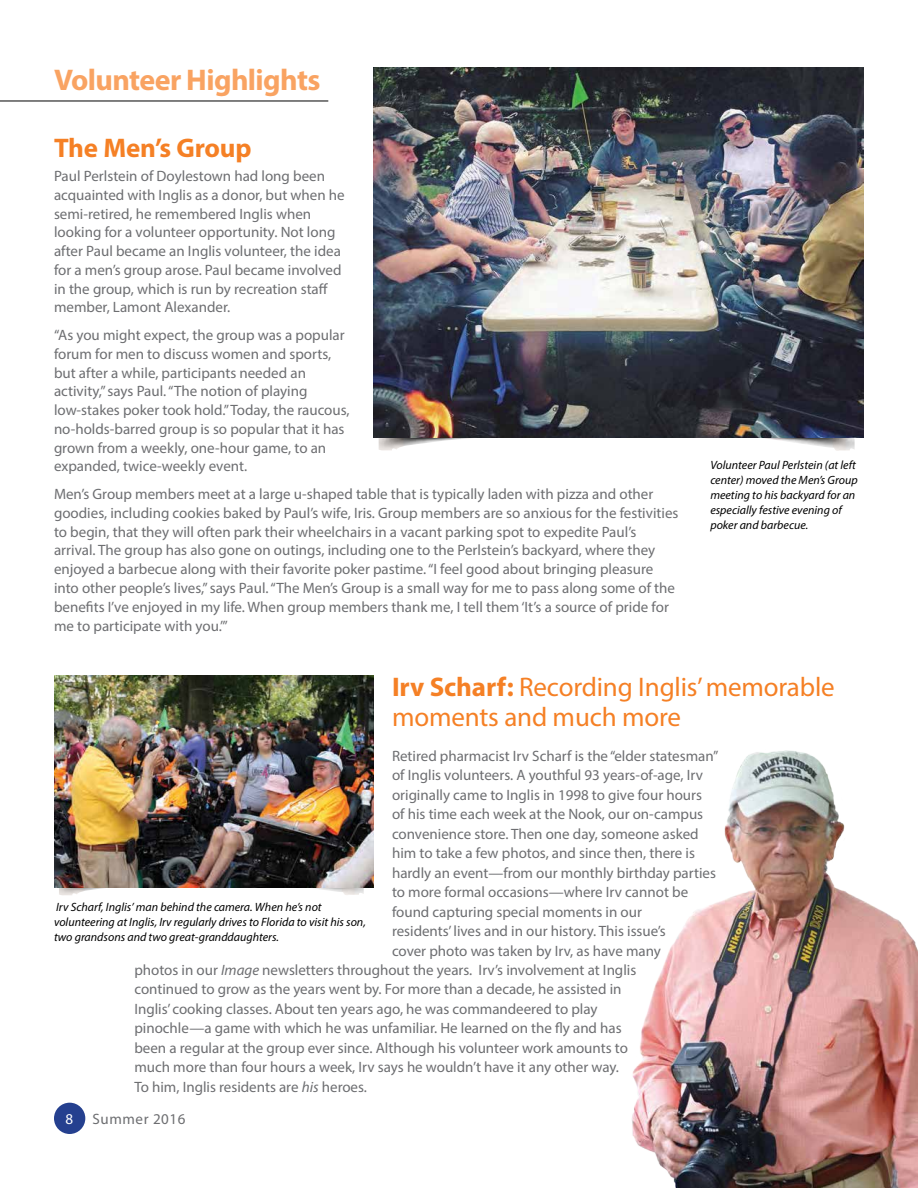
<style>
.page{position:relative;width:918px;height:1188px;background:#fff}
.page>*{position:absolute;margin:0;border:0;box-sizing:border-box;transform-origin:0 0}
.t1{font:700 30px "Myriad Pro";letter-spacing:-.02em;color:#f9a362}
.t2{font:27px/30px "Myriad Pro";letter-spacing:-.005em;color:#f58025}
.t3{font:700 27px "Myriad Pro";letter-spacing:-.005em;color:#f58025}
.t4{font:15px/19.5px "Myriad Pro";color:#6d6e71}
.t5{font:15px "Myriad Pro";letter-spacing:.04em;color:#6d6e71}
.t6{font:15px "Myriad Pro";color:#fff}
.t7{font:italic 12px/15px "Myriad Pro";color:#000}
.s1{font-weight:700}
.s2{font-style:italic}
</style>
<div class="page">
<div style="left:54px;top:1103px;width:31px;height:31px;background:#25408f;border-radius:50%"></div>
<hr style="left:0;top:101px;width:328px;height:1px;background:#000">
<img style="left:379px;top:437px;width:155px;height:14px">
<img style="left:721px;top:437px;width:134px;height:14px">
<img style="left:374px;top:68px;width:490px;height:369px">
<img style="left:59px;top:887px;width:155px;height:8px">
<img style="left:230px;top:887px;width:134px;height:8px">
<img style="left:54px;top:676px;width:320px;height:211px">
<img style="left:632px;top:750px;width:286px;height:438px">
<h1 class="t1" style="left:54px;top:60px;width:268px">Volunteer Highlights</h1>
<h2 class="t3" style="left:54px;top:130px;width:199px">The Men’s Group</h2>
<p class="t4" style="left:54px;top:166px;width:292px;line-height:18.8px">Paul Perlstein of Doylestown had long been acquainted with Inglis as a donor, but when he semi-retired, he remembered Inglis when looking for a volunteer opportunity. Not long after Paul became an Inglis volunteer, the idea for a men’s group arose. Paul became involved in the group, which is run by recreation staff member, Lamont Alexander.</p>
<p class="t4" style="left:54px;top:325px;width:297px;line-height:18.8px">“As you might expect, the group was a popular forum for men to discuss women and sports, but after a while, participants needed an activity,” says Paul. “The notion of playing low-stakes poker took hold.” Today, the raucous, no-holds-barred group is so popular that it has grown from a weekly, one-hour game, to an expanded, twice-weekly event.</p>
<p class="t4" style="left:54px;top:484px;width:626px;line-height:18.9px">Men’s Group members meet at a large u-shaped table that is typically laden with pizza and other goodies, including cookies baked by Paul’s wife, Iris. Group members are so anxious for the festivities to begin, that they will often park their wheelchairs in a vacant parking spot to expedite Paul’s arrival. The group has also gone on outings, including one to the Perlstein’s backyard, where they enjoyed a barbecue along with their favorite poker pastime. “I feel good about bringing pleasure into other people’s lives,” says Paul. “The Men’s Group is a small way for me to pass along some of the benefits I’ve enjoyed in my life. When group members thank me, I tell them ‘It’s a source of pride for me to participate with you.’”</p>
<p class="t7" style="left:710px;top:458px;width:149px">Volunteer Paul Perlstein (at left center) moved the Men’s Group meeting to his backyard for an especially festive evening of poker and barbecue.</p>
<h2 class="t2" style="left:392px;top:672px;width:444px"><span class="s1">Irv Scharf:</span> Recording Inglis’ memorable moments and much more</h2>
<p class="t4" style="left:392px;top:746px;width:328px">Retired pharmacist Irv Scharf is the “elder statesman” of Inglis volunteers. A youthful 93 years-of-age, Irv originally came to Inglis in 1998 to give four hours<br>of his time each week at the Nook, our on-campus convenience store. Then one day, someone asked him to take a few photos, and since then, there is hardly an event—from our monthly birthday parties to more formal occasions—where Irv cannot be found capturing special moments in our<br>residents’ lives and in our history. This issue’s<br>cover photo was taken by Irv, as have many</p>
<p class="t7" style="left:54px;top:899px;width:313px">Irv Scharf, Inglis’ man behind the camera. When he’s not volunteering at Inglis, Irv regularly drives to Florida to visit his son, two grandsons and two great-granddaughters.</p>
<p class="t4" style="left:134px;top:960px;width:503px">photos in our <span class="s2">Image</span> newsletters throughout the years. Irv’s involvement at Inglis continued to grow as the years went by. For more than a decade, he assisted in Inglis’ cooking classes. About ten years ago, he was commandeered to play pinochle—a game with which he was unfamiliar. He learned on the fly and has been a regular at the group ever since. Although his volunteer work amounts to much more than four hours a week, Irv says he wouldn’t have it any other way.<br>To him, Inglis residents are <span class="s2">his</span> heroes.</p>
<p class="t6" style="left:65px;top:1110px;width:9px">8</p>
<p class="t5" style="left:93px;top:1110px;width:95px">Summer 2016</p>
</div>
